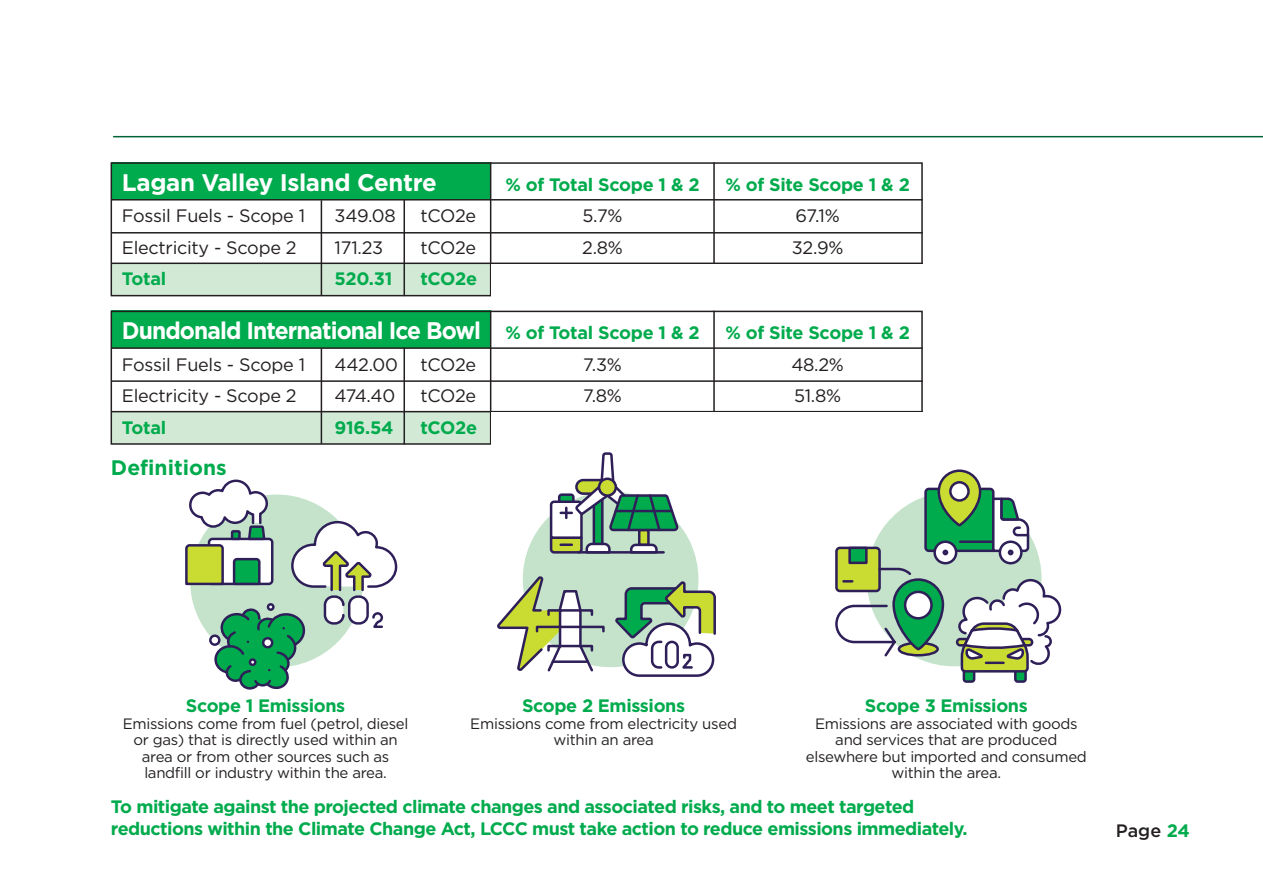
<style>
.page{position:relative;width:1263px;height:893px;background:#fff}
.page>*{position:absolute;margin:0;border:0;box-sizing:border-box;transform-origin:0 0}
.t1{font:700 24px "Gotham";letter-spacing:-.04em;color:#fff;scale:.95 1}
.t2{font:700 24px "Gotham";letter-spacing:-.015em;color:#fff}
.t3{font:700 21px "Gotham";color:#00ab4d}
.t4{font:700 18px/21.6px "Gotham";letter-spacing:-.03em;color:#00ab4d}
.t5{font:18px "Gotham";letter-spacing:-.015em;color:#231f20}
.t6{font:500 18px "Gotham";color:#231f20}
.t7{font:15px/16.5px "Gotham";letter-spacing:-.02em;color:#231f20;text-align:center}
.s1{font-weight:700;color:#00ab4d}
</style>
<div class="page">
<hr style="left:113px;top:136px;width:1150px;height:1px;background:#00643b">
<div style="left:111px;top:263px;width:379px;height:32px;background:#d2e9d6"></div>
<div style="left:111px;top:162px;width:380px;height:38px;background:#00ab4d"></div>
<div style="left:111px;top:162px;width:812px;height:134px;border:2px solid #231f20"></div>
<hr style="left:111px;top:199px;width:812px;height:2px;background:#231f20">
<hr style="left:111px;top:232px;width:812px;height:2px;background:#231f20">
<hr style="left:111px;top:263px;width:812px;height:1px;background:#231f20">
<hr style="left:321px;top:200px;width:1px;height:95px;background:#231f20">
<hr style="left:490px;top:162px;width:1px;height:133px;background:#231f20">
<hr style="left:713px;top:162px;width:2px;height:133px;background:#231f20">
<div style="left:491px;top:264px;width:434px;height:35px;background:#fff"></div>
<hr style="left:403px;top:199px;width:2px;height:97px;background:#231f20">
<div style="left:111px;top:412px;width:379px;height:32px;background:#d2e9d6"></div>
<div style="left:111px;top:311px;width:380px;height:37px;background:#00ab4d"></div>
<div style="left:111px;top:311px;width:812px;height:134px;border:2px solid #231f20"></div>
<hr style="left:111px;top:347px;width:812px;height:2px;background:#231f20">
<hr style="left:111px;top:380px;width:812px;height:2px;background:#231f20">
<hr style="left:111px;top:411px;width:812px;height:1px;background:#231f20">
<hr style="left:321px;top:349px;width:1px;height:95px;background:#231f20">
<hr style="left:490px;top:311px;width:1px;height:133px;background:#231f20">
<hr style="left:713px;top:311px;width:2px;height:133px;background:#231f20">
<div style="left:491px;top:412px;width:434px;height:35px;background:#fff"></div>
<hr style="left:403px;top:348px;width:2px;height:96px;background:#231f20">
<div style="left:523px;top:491px;width:175px;height:176px;background:#c4e3ca;border-radius:50%"></div>
<div style="left:536px;top:626px;width:69px;height:6px;border:3px solid #2e1f59"></div>
<svg style="left:497px;top:575px;width:98px;height:97px"></svg>
<svg style="left:549px;top:452px;width:132px;height:102px"></svg>
<hr style="left:578px;top:551px;width:86px;height:3px;background:#2e1f59">
<svg style="left:615px;top:582px;width:101px;height:95px"></svg>
<div style="left:190px;top:495px;width:173px;height:172px;background:#c4e3ca;border-radius:50%"></div>
<div style="left:209px;top:634px;width:12px;height:12px;border:2px solid #2e1f59;border-radius:50%"></div>
<div style="left:267px;top:603px;width:8px;height:8px;border:2px solid #2e1f59;border-radius:50%"></div>
<svg style="left:215px;top:604px;width:93px;height:86px"></svg>
<svg style="left:185px;top:479px;width:90px;height:107px"></svg>
<svg style="left:291px;top:520px;width:107px;height:72px"></svg>
<div style="left:325px;top:597px;width:18px;height:26px;background:#fff;border-radius:8px"></div>
<div style="left:324px;top:595px;width:21px;height:30px;border:2px solid #2e1f59;border-radius:8px"></div>
<div style="left:349px;top:597px;width:19px;height:26px;background:#fff;border-radius:8px"></div>
<div style="left:348px;top:595px;width:21px;height:30px;border:2px solid #2e1f59;border-radius:8px"></div>
<svg style="left:372px;top:612px;width:12px;height:16px"></svg>
<svg style="left:939px;top:471px;width:41px;height:54px"></svg>
<div style="left:937px;top:469px;width:44px;height:57px;border:2px solid #2e1f59;border-radius:21px"></div>
<svg style="left:950px;top:482px;width:18px;height:18px"></svg>
<div style="left:949px;top:481px;width:21px;height:21px;border:2px solid #2e1f59;border-radius:50%"></div>
<svg style="left:835px;top:486px;width:226px;height:197px"></svg>
<svg style="left:894px;top:580px;width:49px;height:69px;background:#1e9c5c"></svg>
<div style="left:892px;top:578px;width:52px;height:72px;border:2px solid #2e1f59;border-radius:25px"></div>
<div style="left:905px;top:592px;width:26px;height:26px;background:#fff;border-radius:50%"></div>
<div style="left:904px;top:591px;width:29px;height:28px;border:2px solid #2e1f59;border-radius:50%"></div>
<p class="t2" style="left:122px;top:173px;width:316px">Lagan Valley Island Centre</p>
<p class="t4" style="left:505px;top:175px;width:196px">% of Total Scope 1 &amp; 2</p>
<p class="t4" style="left:725px;top:175px;width:186px">% of Site Scope 1 &amp; 2</p>
<p class="t5" style="left:122px;top:209px;width:185px">Fossil Fuels - Scope 1</p>
<p class="t5" style="left:335px;top:209px;width:63px">349.08</p>
<p class="t5" style="left:420px;top:209px;width:57px">tCO2e</p>
<p class="t5" style="left:582px;top:209px;width:41px">5.7%</p>
<p class="t5" style="left:796px;top:209px;width:46px">67.1%</p>
<p class="t5" style="left:122px;top:241px;width:176px">Electricity - Scope 2</p>
<p class="t5" style="left:335px;top:241px;width:50px">171.23</p>
<p class="t5" style="left:420px;top:241px;width:57px">tCO2e</p>
<p class="t5" style="left:582px;top:241px;width:42px">2.8%</p>
<p class="t5" style="left:792px;top:241px;width:53px">32.9%</p>
<p class="t4" style="left:122px;top:269px;width:46px">Total</p>
<p class="t4" style="left:335px;top:269px;width:59px">520.31</p>
<p class="t4" style="left:420px;top:269px;width:58px">tCO2e</p>
<p class="t1" style="left:122px;top:322px;width:379px">Dundonald International Ice Bowl</p>
<p class="t4" style="left:505px;top:323px;width:196px">% of Total Scope 1 &amp; 2</p>
<p class="t4" style="left:725px;top:323px;width:186px">% of Site Scope 1 &amp; 2</p>
<p class="t5" style="left:122px;top:357px;width:185px">Fossil Fuels - Scope 1</p>
<p class="t5" style="left:335px;top:357px;width:143px">442.00 tCO2e</p>
<p class="t5" style="left:583px;top:357px;width:40px">7.3%</p>
<p class="t5" style="left:791px;top:357px;width:54px">48.2%</p>
<p class="t5" style="left:122px;top:389px;width:176px">Electricity - Scope 2</p>
<p class="t5" style="left:335px;top:389px;width:62px">474.40</p>
<p class="t5" style="left:420px;top:389px;width:57px">tCO2e</p>
<p class="t5" style="left:583px;top:389px;width:40px">7.8%</p>
<p class="t5" style="left:794px;top:389px;width:49px">51.8%</p>
<p class="t4" style="left:122px;top:418px;width:46px">Total</p>
<p class="t4" style="left:335px;top:418px;width:60px">916.54</p>
<p class="t4" style="left:420px;top:418px;width:58px">tCO2e</p>
<p class="t3" style="left:111px;top:460px;width:117px">Definitions</p>
<p class="t4" style="left:865px;top:696px;width:165px">Scope 3 Emissions</p>
<p class="t7" style="left:806px;top:716px;width:283px">Emissions are associated with goods and services that are produced elsewhere but imported and consumed within the area.</p>
<p class="t4" style="left:111px;top:797px;width:858px">To mitigate against the projected climate changes and associated risks, and to meet targeted reductions within the Climate Change Act, LCCC must take action to reduce emissions immediately.</p>
<p class="t4" style="left:186px;top:696px;width:161px">Scope 1 Emissions</p>
<p class="t7" style="left:123px;top:716px;width:287px">Emissions come from fuel (petrol, diesel or gas) that is directly used within an area or from other sources such as landfill or industry within the area.</p>
<p class="t4" style="left:522px;top:696px;width:165px">Scope 2 Emissions</p>
<p class="t7" style="left:470px;top:716px;width:268px">Emissions come from electricity used within an area</p>
<p class="t6" style="left:1116px;top:824px;width:76px">Page <span class="s1">24</span></p>
</div>
